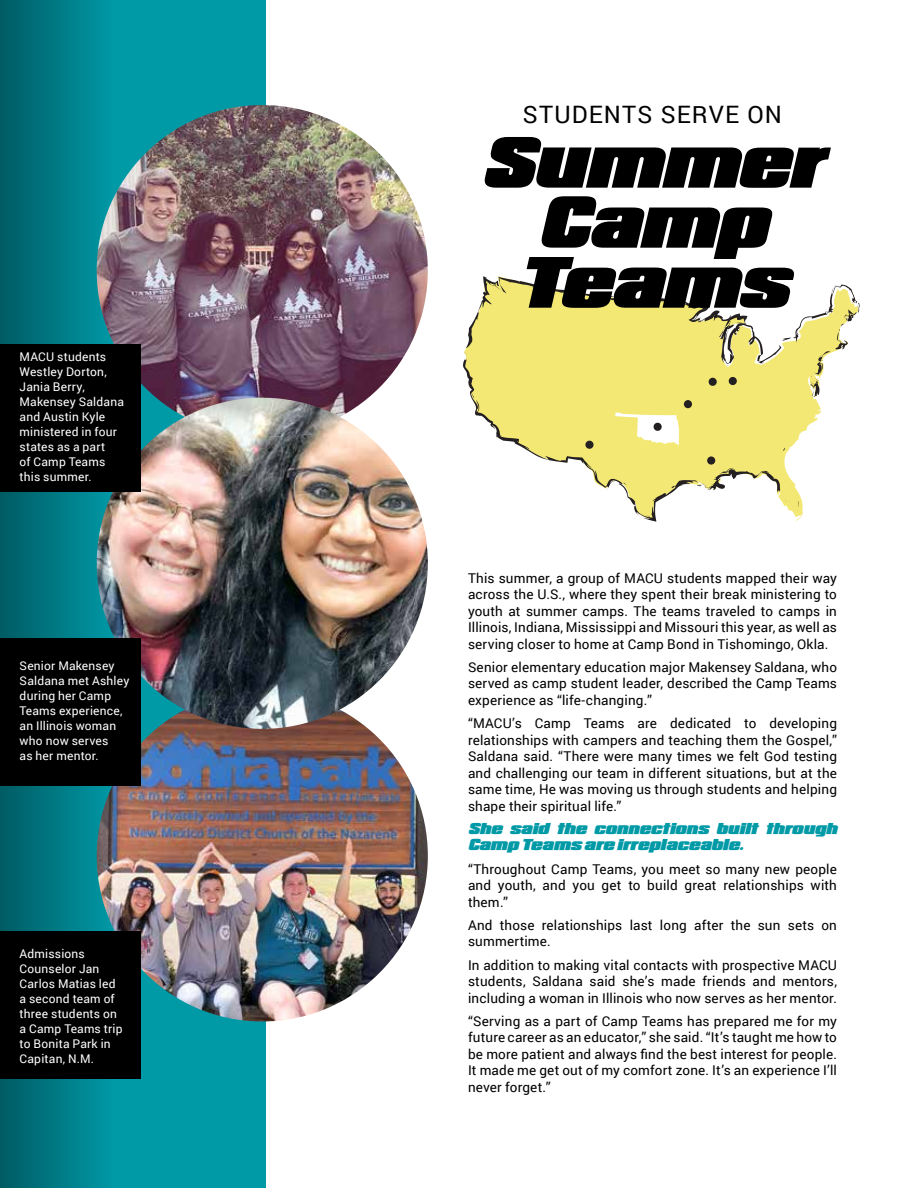
<style>
.page{position:relative;width:918px;height:1188px;background:#fff}
.page>*{position:absolute;margin:0;border:0;box-sizing:border-box;transform-origin:0 0}
.t1{font:italic 700 61.5px/60px "Republica Minor";color:#000;text-align:center}
.t2{font:24px "Roboto";letter-spacing:.05em;color:#000}
.t3{font:13.5px/16.5px "Roboto";letter-spacing:.015em;color:#000;text-align:justify}
.t4{font:italic 700 13.5px/16.5px "Republica Minor";letter-spacing:.01em;color:#009aa7}
.t5{font:12px/15px "Roboto";letter-spacing:.015em;color:#fff}
</style>
<div class="page">
<svg style="left:463px;top:276px;width:397px;height:246px"></svg>
<div style="left:729px;top:377px;width:8px;height:8px;background:#241f21;border-radius:50%"></div>
<div style="left:654px;top:423px;width:8px;height:8px;background:#241f21;border-radius:50%"></div>
<div style="left:709px;top:378px;width:8px;height:8px;background:#241f21;border-radius:50%"></div>
<div style="left:684px;top:400px;width:8px;height:8px;background:#241f21;border-radius:50%"></div>
<div style="left:707px;top:456px;width:8px;height:9px;background:#241f21;border-radius:50%"></div>
<svg style="left:0;top:0;width:266px;height:1188px;background:#00848f"></svg>
<img style="left:97px;top:105px;width:331px;height:331px;border-radius:166px">
<img style="left:97px;top:690px;width:331px;height:332px;border-radius:166px">
<img style="left:97px;top:398px;width:331px;height:331px;border-radius:166px">
<div style="left:0;top:344px;width:141px;height:147px;background:#000"></div>
<div style="left:0;top:638px;width:141px;height:147px;background:#000"></div>
<div style="left:0;top:932px;width:141px;height:147px;background:#000"></div>
<div style="left:585px;top:441px;width:9px;height:8px;background:#241f21;border-radius:50%"></div>
<p class="t5" style="left:20px;top:349px;width:106px">MACU students<br>Westley Dorton,<br>Jania Berry,<br>Makensey Saldana and Austin Kyle ministered in four states as a part<br>of Camp Teams this summer.</p>
<p class="t5" style="left:20px;top:658px;width:111px">Senior Makensey<br>Saldana met Ashley during her Camp<br>Teams experience, an Illinois woman who now serves<br>as her mentor.</p>
<p class="t5" style="left:20px;top:945px;width:104px">Admissions<br>Counselor Jan<br>Carlos Matias led a second team of three students on a Camp Teams trip to Bonita Park in<br>Capitan, N.M.</p>
<h2 class="t2" style="left:523px;top:97px;width:261px">STUDENTS SERVE ON</h2>
<h1 class="t1" style="left:481px;top:131px;width:344px">Summer<br>Camp<br>Teams</h1>
<p class="t3" style="left:468px;top:569px;width:371px">This summer, a group of MACU students mapped their way across the U.S., where they spent their break ministering to youth at summer camps. The teams traveled to camps in Illinois, Indiana, Mississippi and Missouri this year, as well as serving closer to home at Camp Bond in Tishomingo, Okla.</p>
<p class="t3" style="left:468px;top:658px;width:371px">Senior elementary education major Makensey Saldana, who served as camp student leader, described the Camp Teams experience as “life-changing.”</p>
<p class="t3" style="left:468px;top:715px;width:371px">“MACU’s Camp Teams are dedicated to developing relationships with campers and teaching them the Gospel,” Saldana said. “There were many times we felt God testing and challenging our team in different situations, but at the same time, He was moving us through students and helping shape their spiritual life.”</p>
<p class="t4" style="left:468px;top:820px;width:371px">She said the connections built through<br>Camp Teams are irreplaceable.</p>
<p class="t3" style="left:468px;top:860px;width:371px">“Throughout Camp Teams, you meet so many new people and youth, and you get to build great relationships with them.”</p>
<p class="t3" style="left:468px;top:916px;width:370px">And those relationships last long after the sun sets on summertime.</p>
<p class="t3" style="left:468px;top:956px;width:371px">In addition to making vital contacts with prospective MACU students, Saldana said she’s made friends and mentors, including a woman in Illinois who now serves as her mentor.</p>
<p class="t3" style="left:468px;top:1012px;width:371px">“Serving as a part of Camp Teams has prepared me for my future career as an educator,” she said. “It’s taught me how to be more patient and always find the best interest for people.<br>It made me get out of my comfort zone. It’s an experience I’ll never forget.”</p>
</div>
